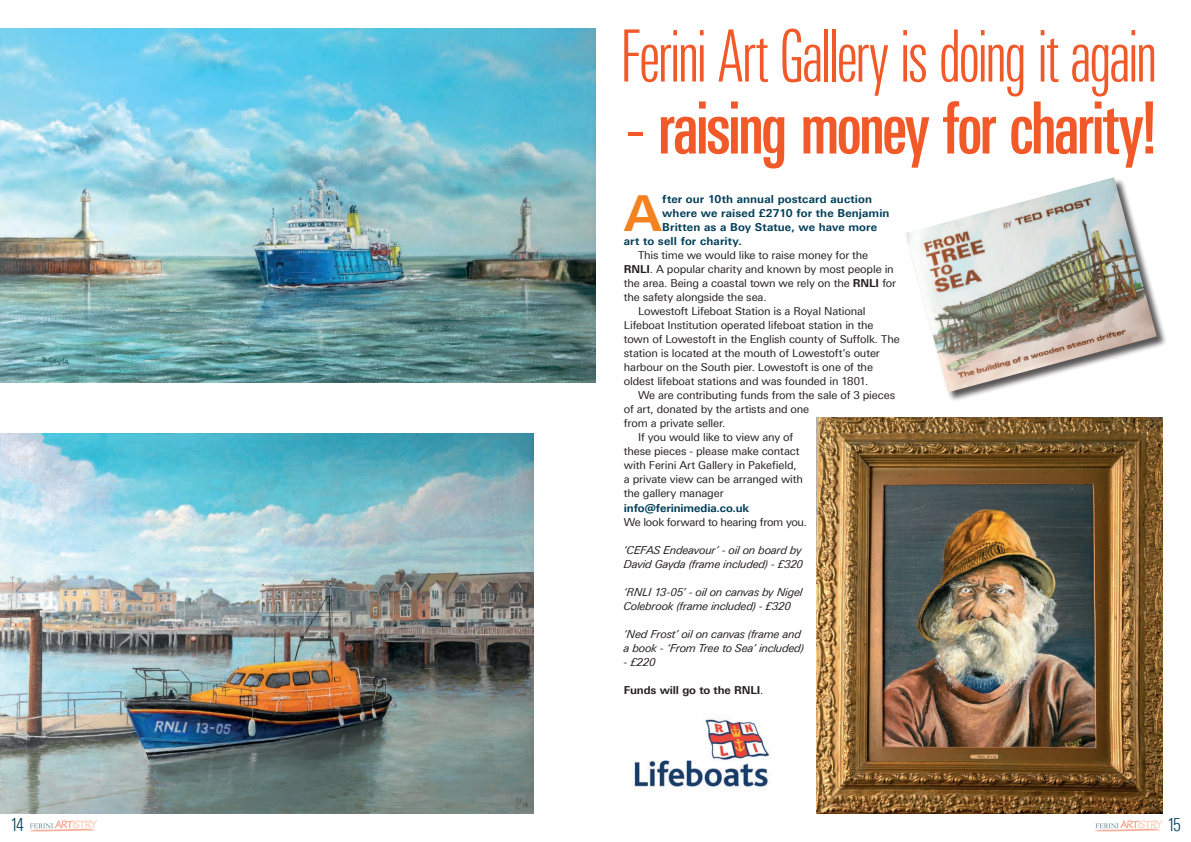
<style>
.page{position:relative;width:1191px;height:842px;background:#fff}
.page>*{position:absolute;margin:0;border:0;box-sizing:border-box;transform-origin:0 0}
.t1{font:72px "Univers Next Pro Light Cm";letter-spacing:-.025em;color:#f15929}
.t2{font:72px "Univers Next Pro Medium Cm";letter-spacing:-.03em;color:#f15929}
.t3{font:700 49.7px "Univers Next Pro";color:#f58220}
.t4{font:300 condensed 18px "Univers Next Pro";color:#003d57}
.t5{font:11px "Univers Next Pro";letter-spacing:-.015em;color:#231f20}
.t6{font:italic 11px/14px "Univers Next Pro";letter-spacing:-.015em;color:#231f20}
.t7{font:700 11px "Univers Next Pro";letter-spacing:.01em;color:#003d57}
.t8{font:700 11px "Univers Next Pro";letter-spacing:-.01em;color:#003d57}
.t9{font:700 11px "Univers Next Pro";letter-spacing:-.01em;color:#231f20}
.s1{font-family:"Univers Next Pro Light Cm"}
.s2{font-weight:700}
.s3{font-weight:400}
</style>
<div class="page">
<img style="left:0;top:28px;width:595px;height:355px">
<img style="left:0;top:433px;width:533px;height:381px">
<img style="left:817px;top:417px;width:345px;height:397px">
<div style="left:906px;top:178px;width:261px;height:225px;background:#231f20;opacity:.75"></div>
<img style="left:905px;top:177px;width:251px;height:215px">
<svg style="left:1094px;top:820px;width:68px;height:11px"></svg>
<svg style="left:28px;top:820px;width:69px;height:11px"></svg>
<img style="left:632px;top:719px;width:139px;height:69px">
<h1 class="t1" style="left:621px;top:16px;width:538px">Ferini Art Gallery is doing it again</h1>
<h1 class="t2" style="left:625px;top:87px;width:533px"><span class="s1">-</span> raising money for charity!</h1>
<h2 class="t3" style="left:624px;top:184px;width:39px">A</h2>
<p class="t7" style="left:662px;top:193px;width:211px">fter our 10th annual postcard auction</p>
<p class="t7" style="left:662px;top:207px;width:229px">where we raised £2710 for the Benjamin</p>
<p class="t7" style="left:662px;top:221px;width:216px">Britten as a Boy Statue, we have more</p>
<p class="t7" style="left:624px;top:235px;width:119px">art to sell for charity.</p>
<p class="t5" style="left:638px;top:249px;width:232px">This time we would like to raise money for the</p>
<p class="t5" style="left:624px;top:263px;width:271px"><span class="s2">RNLI</span>. A popular charity and known by most people in</p>
<p class="t5" style="left:624px;top:277px;width:274px">the area. Being a coastal town we rely on the <span class="s2">RNLI</span> for</p>
<p class="t5" style="left:624px;top:291px;width:144px">the safety alongside the sea.</p>
<p class="t5" style="left:638px;top:305px;width:229px">Lowestoft Lifeboat Station is a Royal National</p>
<p class="t5" style="left:624px;top:319px;width:251px">Lifeboat Institution operated lifeboat station in the</p>
<p class="t5" style="left:624px;top:333px;width:277px">town of Lowestoft in the English county of Suffolk. The</p>
<p class="t5" style="left:624px;top:347px;width:257px">station is located at the mouth of Lowestoft’s outer</p>
<p class="t5" style="left:624px;top:361px;width:251px">harbour on the South pier. Lowestoft is one of the</p>
<p class="t5" style="left:624px;top:375px;width:246px">oldest lifeboat stations and was founded in 1801.</p>
<p class="t5" style="left:638px;top:389px;width:258px">We are contributing funds from the sale of 3 pieces</p>
<p class="t5" style="left:624px;top:403px;width:187px">of art, donated by the artists and one</p>
<p class="t5" style="left:624px;top:417px;width:103px">from a private seller.</p>
<p class="t5" style="left:638px;top:431px;width:157px">If you would like to view any of</p>
<p class="t5" style="left:624px;top:445px;width:177px">these pieces - please make contact</p>
<p class="t5" style="left:624px;top:459px;width:174px">with Ferini Art Gallery in Pakefield,</p>
<p class="t5" style="left:624px;top:473px;width:181px">a private view can be arranged with</p>
<p class="t5" style="left:624px;top:487px;width:101px">the gallery manager</p>
<p class="t8" style="left:624px;top:501px;width:127px">info@ferinimedia.co.uk</p>
<p class="t5" style="left:624px;top:515px;width:184px">We look forward to hearing from you.</p>
<p class="t6" style="left:624px;top:542px;width:181px">‘CEFAS Endeavour’ - oil on board by<br>David Gayda (frame included) - £320</p>
<p class="t6" style="left:624px;top:584px;width:180px">‘RNLI 13-05’ - oil on canvas by Nigel<br>Colebrook (frame included) - £320</p>
<p class="t6" style="left:624px;top:626px;width:182px">‘Ned Frost’ oil on canvas (frame and a book - ‘From Tree to Sea’ included)</p>
<p class="t6" style="left:624px;top:654px;width:33px">- £220</p>
<p class="t9" style="left:624px;top:683px;width:141px">Funds will go to the RNLI<span class="s3">.</span></p>
<h3 class="t4" style="left:10px;top:815px;width:15px">14</h3>
<h3 class="t4" style="left:1167px;top:815px;width:15px">15</h3>
</div>
